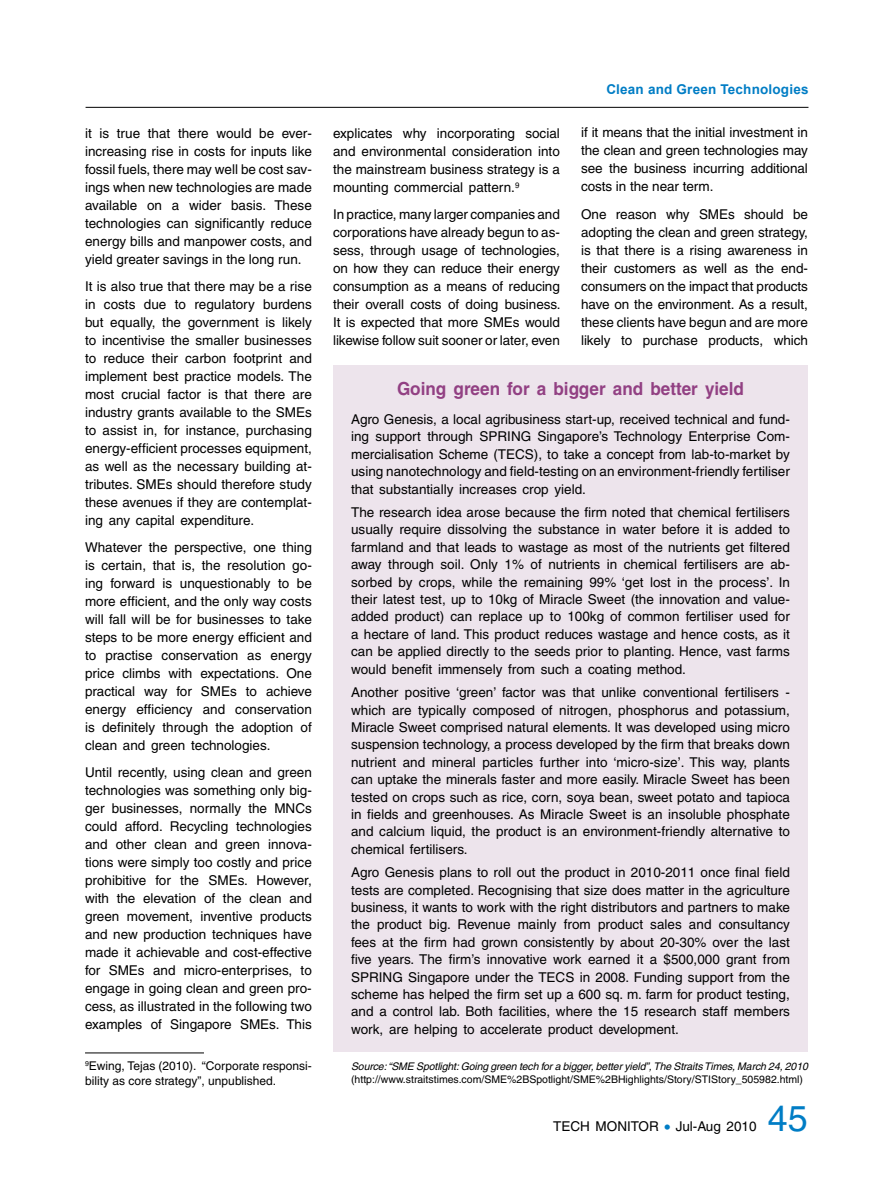
<style>
.page{position:relative;width:893px;height:1191px;background:#fff}
.page>*{position:absolute;margin:0;border:0;box-sizing:border-box;transform-origin:0 0}
.t1{font:36px "Helvetica";color:#007dc5}
.t2{font:700 18px "Helvetica";color:#924083;scale:.95 1}
.t3{font:13.5px/18px "Helvetica";color:#000;text-align:justify}
.t4{font:700 13.5px "Arial";letter-spacing:.015em;color:#007dc5}
.t5{font:12px/15px "Helvetica";color:#000}
.t6{font:10.5px "Helvetica";color:#000}
.t7{font:italic 10.5px "Helvetica";letter-spacing:-.01em;color:#000}
.s1{font-size:16.5px;color:#007dc5}
</style>
<div class="page">
<hr style="left:86px;top:107px;width:722px;height:1px;background:#000">
<hr style="left:85px;top:1052px;width:119px;height:1px;background:#000">
<div style="left:333px;top:365px;width:475px;height:687px;background:#ede4ec"></div>
<p class="t3" style="left:85px;top:124px;width:228px">it is true that there would be ever&shy;increasing rise in costs for inputs like fossil fuels, there may well be cost sav&shy;ings when new technologies are made available on a wider basis. These technologies can significantly reduce energy bills and manpower costs, and yield greater savings in the long run.</p>
<p class="t3" style="left:85px;top:277px;width:228px">It is also true that there may be a rise in costs due to regulatory burdens but equally, the government is likely to incentivise the smaller businesses to reduce their carbon footprint and implement best practice models. The most crucial factor is that there are industry grants available to the SMEs to assist in, for instance, purchasing energy-efficient processes equipment, as well as the necessary building at&shy;tributes. SMEs should therefore study these avenues if they are contemplat&shy;ing any capital expenditure.</p>
<p class="t3" style="left:85px;top:538px;width:228px">Whatever the perspective, one thing is certain, that is, the resolution go&shy;ing forward is unquestionably to be more efficient, and the only way costs will fall will be for businesses to take steps to be more energy efficient and to practise conservation as energy price climbs with expectations. One practical way for SMEs to achieve energy efficiency and conservation is definitely through the adoption of clean and green technologies.</p>
<p class="t3" style="left:85px;top:763px;width:228px">Until recently, using clean and green technologies was something only big&shy;ger businesses, normally the MNCs could afford. Recycling technologies and other clean and green innova&shy;tions were simply too costly and price prohibitive for the SMEs. However, with the elevation of the clean and green movement, inventive products and new production techniques have made it achievable and cost-effective for SMEs and micro-enterprises, to engage in going clean and green pro&shy;cess, as illustrated in the following two examples of Singapore SMEs. This</p>
<p class="t5" style="left:85px;top:1058px;width:228px"><sup>9</sup>Ewing, Tejas (2010). “Corporate responsi&shy;bility as core strategy”, unpublished.</p>
<p class="t3" style="left:333px;top:124px;width:228px">explicates why incorporating social and environmental consideration into the mainstream business strategy is a mounting commercial pattern.<sup>9</sup></p>
<p class="t3" style="left:333px;top:205px;width:229px">I n practice, many larger companies and corporations have already begun to as&shy;sess, through usage of technologies, on how they can reduce their energy consumption as a means of reducing their overall costs of doing business.<br>It is expected that more SMEs would likewise follow suit sooner or later, even</p>
<p class="t4" style="left:606px;top:81px;width:204px">Clean and Green Technologies</p>
<p class="t3" style="left:581px;top:123px;width:228px">if it means that the initial investment in the clean and green technologies may see the business incurring additional costs in the near term.</p>
<p class="t3" style="left:581px;top:205px;width:228px">One reason why SMEs should be adopting the clean and green strategy, is that there is a rising awareness in their customers as well as the end&shy;consumers on the impact that products have on the environment. As a result, these clients have begun and are more likely to purchase products, which</p>
<h2 class="t2" style="left:397px;top:377px;width:367px">Going green for a bigger and better yield</h2>
<p class="t3" style="left:351px;top:410px;width:440px;line-height:17.4px">Agro Genesis, a local agribusiness start-up, received technical and fund&shy;ing support through SPRING Singapore’s Technology Enterprise Com&shy;mercialisation Scheme (TECS), to take a concept from lab-to-market by using nanotechnology and field-testing on an environment-friendly fertiliser that substantially increases crop yield.</p>
<p class="t3" style="left:351px;top:503px;width:440px;line-height:17.4px">The research idea arose because the firm noted that chemical fertilisers usually require dissolving the substance in water before it is added to farmland and that leads to wastage as most of the nutrients get filtered away through soil. Only 1% of nutrients in chemical fertilisers are ab&shy;sorbed by crops, while the remaining 99% ‘get lost in the process’. I n their latest test, up to 10kg of Miracle Sweet (the innovation and value&shy;added product) can replace up to 100kg of common fertiliser used for a hectare of land. This product reduces wastage and hence costs, as it can be applied directly to the seeds prior to planting. Hence, vast farms would benefit immensely from such a coating method.</p>
<p class="t3" style="left:351px;top:683px;width:440px;line-height:17.4px">Another positive ‘green’ factor was that unlike conventional fertilisers - which are typically composed of nitrogen, phosphorus and potassium, Miracle Sweet comprised natural elements. It was developed using micro suspension technology, a process developed by the firm that breaks down nutrient and mineral particles further into ‘micro-size’. This way, plants can uptake the minerals faster and more easily. Miracle Sweet has been tested on crops such as rice, corn, soya bean, sweet potato and tapioca in fields and greenhouses. As Miracle Sweet is an insoluble phosphate and calcium liquid, the product is an environment-friendly alternative to chemical fertilisers.</p>
<p class="t3" style="left:351px;top:863px;width:440px;line-height:17.4px">Agro Genesis plans to roll out the product in 2010-2011 once final field tests are completed. Recognising that size does matter in the agriculture business, it wants to work with the right distributors and partners to make the product big. Revenue mainly from product sales and consultancy fees at the firm had grown consistently by about 20-30% over the last five years. The firm’s innovative work earned it a $500,000 grant from SPRING Singapore under the TECS in 2008. Funding support from the scheme has helped the firm set up a 600 sq. m. farm for product testing, and a control lab. Both facilities, where the 15 research staff members work, are helping to accelerate product development.</p>
<p class="t7" style="left:351px;top:1060px;width:458px">Source: “SME Spotlight: Going green tech for a bigger, better yield”, The Straits Times, March 24, 2010</p>
<p class="t6" style="left:351px;top:1073px;width:453px">(http://www.straitstimes.com/SME%2BSpotlight/SME%2BHighlights/Story/STI Story_505982.html)</p>
<p class="t3" style="left:553px;top:1117px;width:205px">Tech Monitor <span class="s1">•</span> Jul-Aug 2010</p>
<h1 class="t1" style="left:768px;top:1097px;width:42px">45</h1>
</div>
